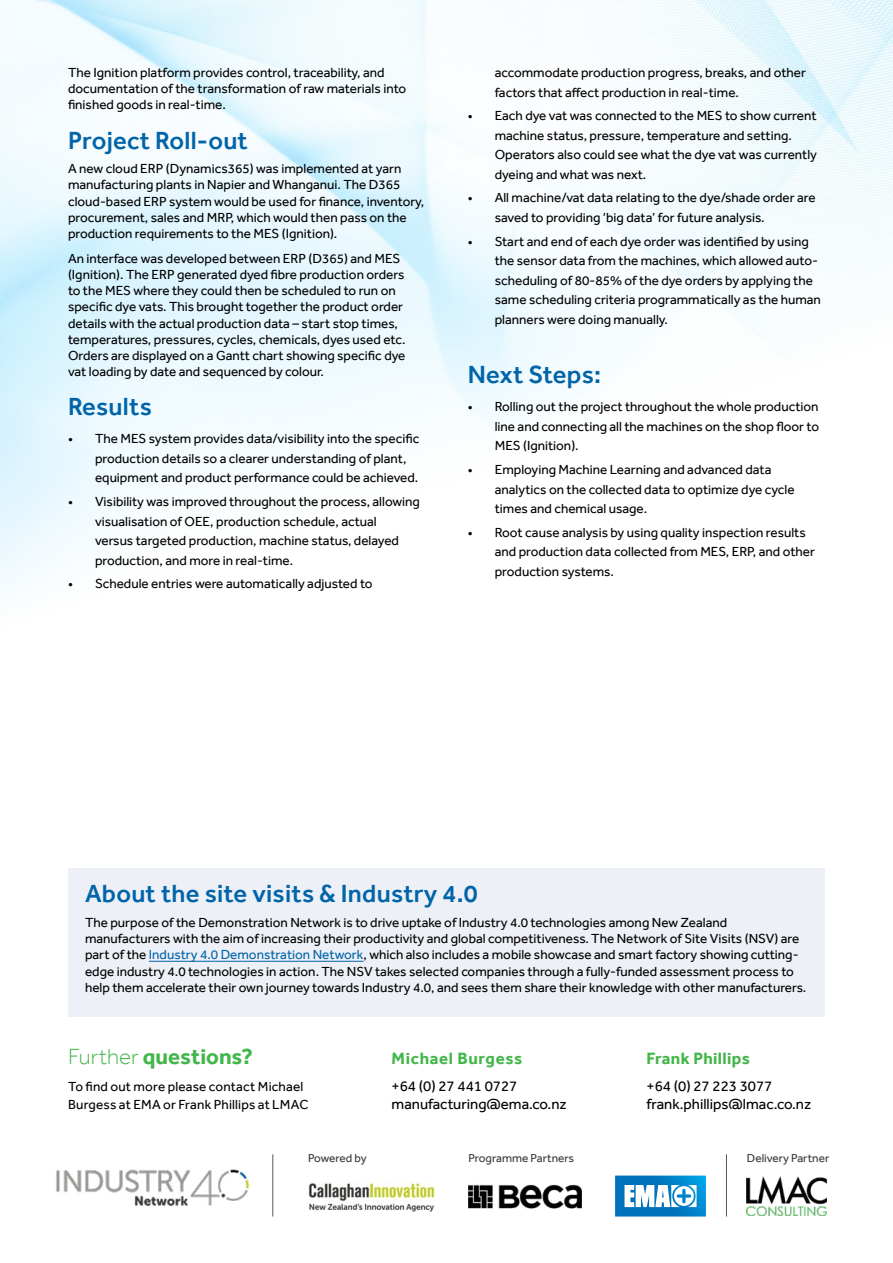
<style>
.page{position:relative;width:893px;height:1263px;background:#fff}
.page>*{position:absolute;margin:0;border:0;box-sizing:border-box;transform-origin:0 0}
.t1{font:500 25.5px "Effra";letter-spacing:.01em;color:#0064a8}
.t2{font:700 22.5px "Effra";color:#42b649}
.t3{font:700 16.8px "Effra";letter-spacing:.04em;color:#42b649}
.t4{font:700 16.8px "Effra";letter-spacing:.02em;color:#42b649}
.t5{font:15px/18px "Effra";color:#000}
.t6{font:13.5px/19.5px "Effra";color:#000}
.t7{font:11.85px "Effra";color:#383936}
.t8{font:11.85px "Effra";letter-spacing:-.02em;color:#383936}
.s1{color:#0064a8}
.s2{font-weight:300}
</style>
<div class="page">
<img style="left:0;top:0;width:893px;height:587px">
<img style="left:56px;top:1169px;width:193px;height:37px">
<img style="left:747px;top:1176px;width:80px;height:40px">
<hr style="left:273px;top:1154px;width:1px;height:62px;background:#58595b">
<hr style="left:726px;top:1154px;width:1px;height:62px;background:#58595b">
<img style="left:308px;top:1182px;width:127px;height:30px">
<svg style="left:615px;top:1175px;width:91px;height:41px"></svg>
<img style="left:468px;top:1184px;width:113px;height:25px">
<div style="left:68px;top:868px;width:757px;height:149px;background:#eef0f7"></div>
<hr style="left:149px;top:961px;width:214px;height:1px;background:#0064a8">
<p class="t6" style="left:68px;top:64px;width:340px;line-height:16.2px">The Ignition platform provides control, traceability, and documentation of the transformation of raw materials into finished goods in real-time.</p>
<h1 class="t1" style="left:68px;top:125px;width:181px">Project Roll-out</h1>
<p class="t6" style="left:68px;top:160px;width:358px;line-height:16.2px">A new cloud ERP (Dynamics365) was implemented at yarn manufacturing plants in Napier and Whanganui. The D365 cloud-based ERP system would be used for finance, inventory, procurement, sales and MRP, which would then pass on the production requirements to the MES (Ignition).</p>
<p class="t6" style="left:68px;top:250px;width:339px;line-height:16.2px">An interface was developed between ERP (D365) and MES (Ignition). The ERP generated dyed fibre production orders to the MES where they could then be scheduled to run on specific dye vats. This brought together the product order details with the actual production data – start stop times, temperatures, pressures, cycles, chemicals, dyes used etc.<br>Orders are displayed on a Gantt chart showing specific dye vat loading by date and sequenced by colour.</p>
<h1 class="t1" style="left:68px;top:392px;width:85px">Results</h1>
<p class="t6" style="left:95px;top:429px;width:326px;text-indent:-27px">• The MES system provides data/visibility into the specific production details so a clearer understanding of plant, equipment and product performance could be achieved.</p>
<p class="t6" style="left:95px;top:492px;width:326px;text-indent:-27px">• Visibility was improved throughout the process, allowing visualisation of OEE, production schedule, actual<br>versus targeted production, machine status, delayed production, and more in real-time.</p>
<p class="t6" style="left:68px;top:574px;width:306px">• Schedule entries were automatically adjusted to</p>
<p class="t6" style="left:495px;top:63px;width:313px">accommodate production progress, breaks, and other factors that affect production in real-time.</p>
<p class="t6" style="left:495px;top:106px;width:324px;text-indent:-27px">• Each dye vat was connected to the MES to show current machine status, pressure, temperature and setting.<br>Operators also could see what the dye vat was currently dyeing and what was next.</p>
<p class="t6" style="left:495px;top:188px;width:322px;text-indent:-27px">• All machine/vat data relating to the dye/shade order are saved to providing ‘big data’ for future analysis.</p>
<p class="t6" style="left:495px;top:231px;width:328px;text-indent:-27px">• Start and end of each dye order was identified by using the sensor data from the machines, which allowed auto&shy;scheduling of 80-85% of the dye orders by applying the same scheduling criteria programmatically as the human planners were doing manually.</p>
<h1 class="t1" style="left:468px;top:360px;width:135px">Next Steps:</h1>
<p class="t6" style="left:495px;top:397px;width:326px;text-align:justify;text-indent:-27px">• Rolling out the project throughout the whole production line and connecting all the machines on the shop floor to MES (Ignition).</p>
<p class="t6" style="left:495px;top:460px;width:301px;text-indent:-27px">• Employing Machine Learning and advanced data analytics on the collected data to optimize dye cycle times and chemical usage.</p>
<p class="t6" style="left:495px;top:522px;width:322px;text-indent:-27px">• Root cause analysis by using quality inspection results and production data collected from MES, ERP, and other production systems.</p>
<h1 class="t1" style="left:85px;top:879px;width:394px">About the site visits &amp; Industry 4.0</h1>
<p class="t6" style="left:85px;top:914px;width:723px;line-height:16.2px">The purpose of the Demonstration Network is to drive uptake of Industry 4.0 technologies among New Zealand manufacturers with the aim of increasing their productivity and global competitiveness. The Network of Site Visits (NSV) are part of the <span class="s1">Industry 4.0 Demonstration Network</span>, which also includes a mobile showcase and smart factory showing cutting&shy;edge industry 4.0 technologies in action. The NSV takes selected companies through a fully-funded assessment process to help them accelerate their own journey towards Industry 4.0, and sees them share their knowledge with other manufacturers.</p>
<h2 class="t2" style="left:68px;top:1043px;width:186px"><span class="s2">Further</span> questions?</h2>
<p class="t6" style="left:68px;top:1077px;width:242px;line-height:18px">To find out more please contact Michael<br>Burgess at EMA or Frank Phillips at LMAC</p>
<p class="t3" style="left:392px;top:1048px;width:132px">Michael Burgess</p>
<p class="t5" style="left:392px;top:1076px;width:177px">+64 (0) 27 441 0727 manufacturing@ema.co.nz</p>
<p class="t4" style="left:647px;top:1048px;width:105px">Frank Phillips</p>
<p class="t5" style="left:647px;top:1076px;width:166px">+64 (0) 27 223 3077 frank.phillips@lmac.co.nz</p>
<p class="t8" style="left:308px;top:1151px;width:60px">Powered by</p>
<p class="t7" style="left:468px;top:1151px;width:107px">Programme Partners</p>
<p class="t7" style="left:747px;top:1151px;width:84px">Delivery Partner</p>
</div>
